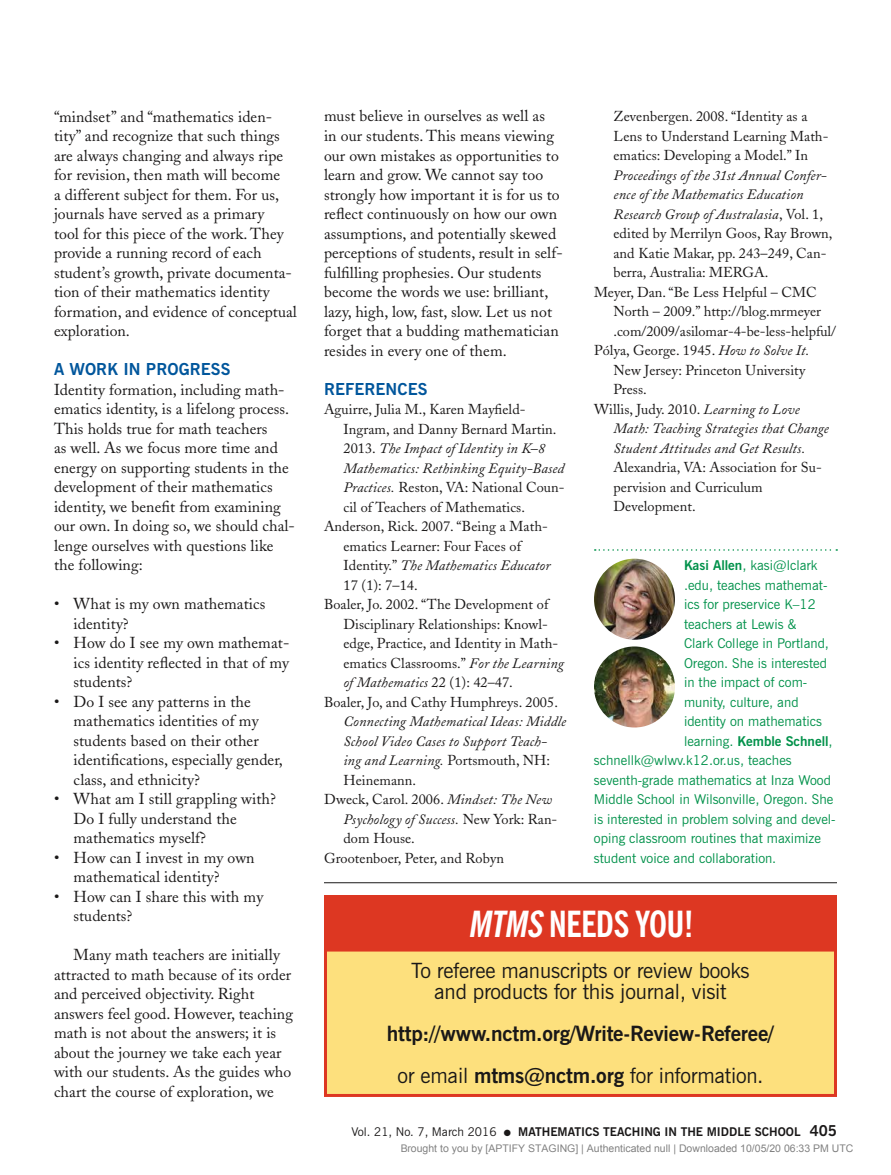
<style>
.page{position:relative;width:891px;height:1175px;background:#fff}
.page>*{position:absolute;margin:0;border:0;box-sizing:border-box;transform-origin:0 0}
.t1{font:700 condensed 36px "News Gothic BT";letter-spacing:-.02em;color:#fff}
.t2{font:700 21px/42px "News Gothic BT";letter-spacing:-.01em;color:#1a1818;text-align:center}
.t3{font:21px/21px "News Gothic BT";letter-spacing:-.01em;color:#1a1818;text-align:center}
.t4{font:700 16.5px "News Gothic BT";letter-spacing:.005em;color:#00569c}
.t5{font:15.75px/19.5px "Adobe Caslon";letter-spacing:.005em;color:#1a1818}
.t6{font:14.25px/19.5px "Adobe Caslon";letter-spacing:.005em;color:#1a1818}
.t7{font:italic 14.25px "Adobe Caslon";letter-spacing:.01em;color:#1a1818}
.t8{font:13.5px "News Gothic BT";color:#00914a}
.t9{font:700 13.5px "News Gothic BT";color:#00914a}
.t10{font:700 12px "News Gothic BT";color:#1a1818}
.t11{font:10.5px "Arial";color:rgb(0 0 0/.5)}
.s1{font-style:normal}
.s2{font-style:italic}
.s3{font-weight:700}
.s4{font-weight:400}
.s5{font-size:15px}
</style>
<div class="page">
<svg style="left:595px;top:549px;width:242px;height:1px"></svg>
<img style="left:594px;top:646px;width:81px;height:81px;border-radius:40px">
<img style="left:594px;top:558px;width:81px;height:81px;border-radius:40px">
<div style="left:326px;top:950px;width:510px;height:145px;background:#fde07d"></div>
<div style="left:324px;top:948px;width:513px;height:148px;border:3px solid #dd3722"></div>
<div style="left:324px;top:895px;width:513px;height:55px;background:#dd3722"></div>
<hr style="left:324px;top:882px;width:513px;height:1px;background:#1a1818">
<p class="t5" style="left:54px;top:107px;width:244px">“mindset” and “mathematics iden&shy;tity” and recognize that such things are always changing and always ripe for revision, then math will become<br>a different subject for them. For us, journals have served as a primary<br>tool for this piece of the work. They provide a running record of each student’s growth, private documenta&shy;tion of their mathematics identity formation, and evidence of conceptual exploration.</p>
<p class="t4" style="left:54px;top:359px;width:178px">A WORK IN PROGRESS</p>
<p class="t5" style="left:54px;top:380px;width:242px">Identity formation, including math&shy;ematics identity, is a lifelong process.<br>This holds true for math teachers<br>as well. As we focus more time and energy on supporting students in the development of their mathematics identity, we benefit from examining our own. In doing so, we should chal&shy;lenge ourselves with questions like the following:</p>
<p class="t5" style="left:73px;top:594px;width:193px;text-indent:-19px">• What is my own mathematics identity?</p>
<p class="t5" style="left:73px;top:633px;width:217px;text-align:justify;text-indent:-19px">• How do I see my own mathemat&shy;ics identity reflected in that of my students?</p>
<p class="t5" style="left:73px;top:692px;width:211px;text-indent:-19px">• Do I see any patterns in the mathematics identities of my students based on their other identifications, especially gender, class, and ethnicity?</p>
<p class="t5" style="left:73px;top:789px;width:204px;text-indent:-19px">• What am I still grappling with?<br>Do I fully understand the mathematics myself?</p>
<p class="t5" style="left:73px;top:848px;width:183px;text-indent:-19px">• How can I invest in my own mathematical identity?</p>
<p class="t5" style="left:73px;top:887px;width:191px;text-indent:-19px">• How can I share this with my students?</p>
<p class="t5" style="left:54px;top:945px;width:241px;text-indent:19px">Many math teachers are initially attracted to math because of its order and perceived objectivity. Right answers feel good. However, teaching math is not about the answers; it is about the journey we take each year with our students. As the guides who chart the course of exploration, we</p>
<p class="t5" style="left:324px;top:107px;width:240px">must believe in ourselves as well as<br>in our students. This means viewing our own mistakes as opportunities to learn and grow. We cannot say too strongly how important it is for us to reflect continuously on how our own assumptions, and potentially skewed perceptions of students, result in self&shy;fulfilling prophesies. Our students become the words we use: brilliant, lazy, high, low, fast, slow. Let us not forget that a budding mathematician resides in every one of them.</p>
<p class="t4" style="left:324px;top:379px;width:105px">REFERENCES</p>
<p class="t6" style="left:324px;top:400px;width:203px">Aguirre, Julia M., Karen Mayfield-</p>
<p class="t6" style="left:343px;top:419px;width:215px">Ingram, and Danny Bernard Martin.</p>
<p class="t7" style="left:343px;top:440px;width:203px"><span class="s1">2013.</span> The Impact of Identity in K–8</p>
<p class="t7" style="left:343px;top:460px;width:222px">Mathematics: Rethinking Equity-Based</p>
<p class="t6" style="left:343px;top:478px;width:223px"><span class="s2">Practices.</span> Reston, VA: National Coun-</p>
<p class="t6" style="left:343px;top:497px;width:183px">cil of Teachers of Mathematics.</p>
<p class="t6" style="left:324px;top:517px;width:225px">Anderson, Rick. 2007. “Being a Math-</p>
<p class="t6" style="left:343px;top:536px;width:179px">ematics Learner: Four Faces of</p>
<p class="t7" style="left:343px;top:557px;width:209px"><span class="s1">Identity.”</span> The Mathematics Educator</p>
<p class="t6" style="left:343px;top:575px;width:76px">17 (1): 7–14.</p>
<p class="t6" style="left:324px;top:595px;width:226px">Boaler, Jo. 2002. “The Development of</p>
<p class="t6" style="left:343px;top:614px;width:206px">Disciplinary Relationships: Knowl-</p>
<p class="t6" style="left:343px;top:634px;width:216px">edge, Practice, and Identity in Math-</p>
<p class="t6" style="left:343px;top:653px;width:222px">ematics Classrooms.” <span class="s2">For the Learning</span></p>
<p class="t7" style="left:343px;top:674px;width:171px">of Mathematics <span class="s1">22 (1): 42–47.</span></p>
<p class="t6" style="left:324px;top:692px;width:235px">Boaler, Jo, and Cathy Humphreys. 2005.</p>
<p class="t7" style="left:343px;top:713px;width:224px">Connecting Mathematical Ideas: Middle</p>
<p class="t7" style="left:343px;top:733px;width:205px">School Video Cases to Support Teach-</p>
<p class="t7" style="left:343px;top:752px;width:208px">ing and Learning. <span class="s1">Portsmouth, NH:</span></p>
<p class="t6" style="left:343px;top:770px;width:74px">Heinemann.</p>
<p class="t6" style="left:324px;top:789px;width:229px">Dweck, Carol. 2006. <span class="s2">Mindset: The New</span></p>
<p class="t7" style="left:343px;top:811px;width:215px">Psychology of Success. <span class="s1">New York: Ran-</span></p>
<p class="t6" style="left:343px;top:828px;width:73px">dom House.</p>
<p class="t6" style="left:324px;top:848px;width:182px">Grootenboer, Peter, and Robyn</p>
<p class="t6" style="left:614px;top:107px;width:216px">Zevenbergen. 2008. “Identity as a<br>Lens to Understand Learning Math&shy;ematics: Developing a Model.” In</p>
<p class="t7" style="left:614px;top:167px;width:215px">Proceedings of the 31st Annual Confer-</p>
<p class="t7" style="left:614px;top:187px;width:192px">ence of the Mathematics Education</p>
<p class="t7" style="left:614px;top:206px;width:211px">Research Group of Australasia<span class="s1">, Vol. 1,</span></p>
<p class="t6" style="left:614px;top:224px;width:221px">edited by Merrilyn Goos, Ray Brown,</p>
<p class="t6" style="left:614px;top:243px;width:214px">and Katie Makar, pp. 243–249, Can-</p>
<p class="t6" style="left:614px;top:263px;width:157px">berra, Australia: MERGA.</p>
<p class="t6" style="left:594px;top:282px;width:224px">Meyer, Dan. “Be Less Helpful – CMC</p>
<p class="t6" style="left:614px;top:302px;width:209px">North – 2009.” http://blog.mrmeyer</p>
<p class="t6" style="left:614px;top:321px;width:224px">.com/2009/asilomar-4-be-less-helpful/</p>
<p class="t6" style="left:594px;top:341px;width:217px">Pólya, George. 1945. <span class="s2">How to Solve It.</span></p>
<p class="t6" style="left:614px;top:360px;width:193px">New Jersey: Princeton University</p>
<p class="t6" style="left:614px;top:380px;width:35px">Press.</p>
<p class="t6" style="left:594px;top:399px;width:207px">Willis, Judy. 2010. <span class="s2">Learning to Love</span></p>
<p class="t7" style="left:614px;top:421px;width:217px">Math: Teaching Strategies that Change</p>
<p class="t7" style="left:614px;top:440px;width:193px">Student Attitudes and Get Results.</p>
<p class="t6" style="left:614px;top:458px;width:210px">Alexandria, VA: Association for Su&shy;pervision and Curriculum<br>Development.</p>
<p class="t8" style="left:684px;top:557px;width:135px"><span class="s3">Kasi Allen</span>, kasi@lclark</p>
<p class="t8" style="left:684px;top:577px;width:145px">.edu, teaches mathemat-</p>
<p class="t8" style="left:684px;top:596px;width:133px">ics for preservice K–12</p>
<p class="t8" style="left:684px;top:615px;width:114px">teachers at Lewis &amp;</p>
<p class="t8" style="left:684px;top:635px;width:147px">Clark College in Portland,</p>
<p class="t8" style="left:684px;top:654px;width:144px">Oregon. She is interested</p>
<p class="t8" style="left:684px;top:674px;width:125px">in the impact of com-</p>
<p class="t8" style="left:684px;top:693px;width:116px">munity, culture, and</p>
<p class="t8" style="left:684px;top:713px;width:140px">identity on mathematics</p>
<p class="t9" style="left:684px;top:732px;width:150px"><span class="s4">learning.</span> Kemble Schnell<span class="s4">,</span></p>
<p class="t8" style="left:594px;top:752px;width:199px">schnellk@wlwv.k12.or.us, teaches</p>
<p class="t8" style="left:594px;top:771px;width:239px">seventh-grade mathematics at Inza Wood</p>
<p class="t8" style="left:594px;top:791px;width:241px">Middle School in Wilsonville, Oregon. She</p>
<p class="t8" style="left:594px;top:810px;width:243px">is interested in problem solving and devel-</p>
<p class="t8" style="left:594px;top:830px;width:229px">oping classroom routines that maximize</p>
<p class="t8" style="left:594px;top:849px;width:184px">student voice and collaboration.</p>
<h1 class="t1" style="left:468px;top:902px;width:227px"><span class="s2">MTMS</span> NEEDS YOU!</h1>
<h2 class="t3" style="left:411px;top:960px;width:340px">To referee manuscripts or review books and products for this journal, visit</h2>
<h2 class="t2" style="left:387px;top:1012px;width:389px">http://www.nctm.org/Write-Review-Referee/ <span class="s4">or email</span> mtms@nctm.org <span class="s4">for information.</span></h2>
<p class="t10" style="left:352px;top:1124px;width:487px"><span class="s4">Vol. 21, No. 7, March 2016</span> ● MATHEMATICS TEACHING IN THE MIDDLE SCHOOL <span class="s5">405</span></p>
<p class="t11" style="left:400px;top:1142px;width:455px">Brought to you by [APTIFY STAGING] | Authenticated null | Downloaded 10/05/20 06:33 PM UTC</p>
</div>
